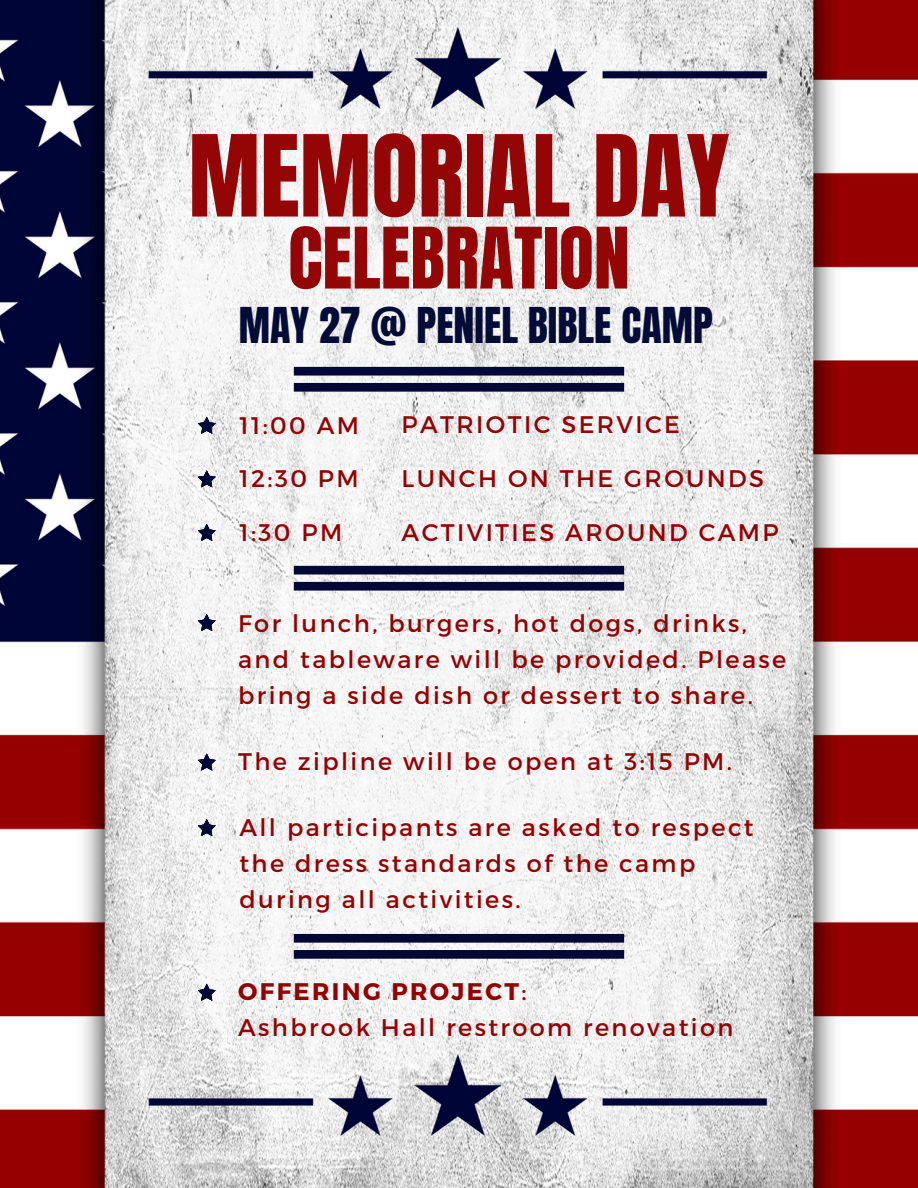
<style>
.page{position:relative;width:918px;height:1188px;background:#fff}
.page>*{position:absolute;margin:0;border:0;box-sizing:border-box;transform-origin:0 0}
.t1{font:96px "Anton";color:#940605}
.t2{font:72px "Anton";color:#940605}
.t3{font:42px "Anton";color:#050b37}
.t4{font:24px/36px "Montserrat";letter-spacing:.1em;color:#950102}
.t5{font:700 24px "Montserrat";letter-spacing:.1em;color:#950102}
.s1{font-weight:400}
</style>
<div class="page">
<img style="left:0;top:0;width:918px;height:1188px">
<svg style="left:294px;top:566px;width:330px;height:25px"></svg>
<svg style="left:294px;top:367px;width:330px;height:25px;background:#4c4f6e"></svg>
<svg style="left:198px;top:417px;width:18px;height:17px"></svg>
<svg style="left:198px;top:470px;width:18px;height:17px"></svg>
<svg style="left:198px;top:524px;width:18px;height:17px"></svg>
<svg style="left:198px;top:614px;width:18px;height:17px"></svg>
<svg style="left:198px;top:753px;width:18px;height:17px"></svg>
<svg style="left:198px;top:819px;width:18px;height:17px"></svg>
<svg style="left:294px;top:934px;width:330px;height:25px"></svg>
<svg style="left:198px;top:984px;width:18px;height:17px"></svg>
<h1 class="t1" style="left:189px;top:107px;width:542px">MEMORIAL DAY</h1>
<h1 class="t2" style="left:288px;top:207px;width:343px">CELEBRATION</h1>
<h2 class="t3" style="left:239px;top:296px;width:476px">MAY 27 @ PENIEL BIBLE CAMP</h2>
<h3 class="t4" style="left:239px;top:406px;width:121px">11:00 AM</h3>
<p class="t4" style="left:239px;top:460px;width:121px">12:30 PM</p>
<h3 class="t4" style="left:239px;top:513px;width:104px">1:30 PM</h3>
<p class="t4" style="left:402px;top:405px;width:280px">PATRIOTIC SERVICE</p>
<p class="t4" style="left:402px;top:459px;width:364px">LUNCH ON THE GROUNDS</p>
<h3 class="t4" style="left:402px;top:513px;width:379px">ACTIVITIES AROUND CAMP</h3>
<h3 class="t4" style="left:238px;top:604px;width:550px">For lunch, burgers, hot dogs, drinks, and tableware will be provided. Please bring a side dish or dessert to share.</h3>
<p class="t4" style="left:238px;top:742px;width:496px">The zipline will be open at 3:15 PM.</p>
<h3 class="t4" style="left:239px;top:808px;width:516px">All participants are asked to respect the dress standards of the camp during all activities.</h3>
<h3 class="t5" style="left:238px;top:976px;width:290px">OFFERING PROJECT<span class="s1">:</span></h3>
<p class="t4" style="left:238px;top:1008px;width:497px">Ashbrook Hall restroom renovation</p>
</div>
